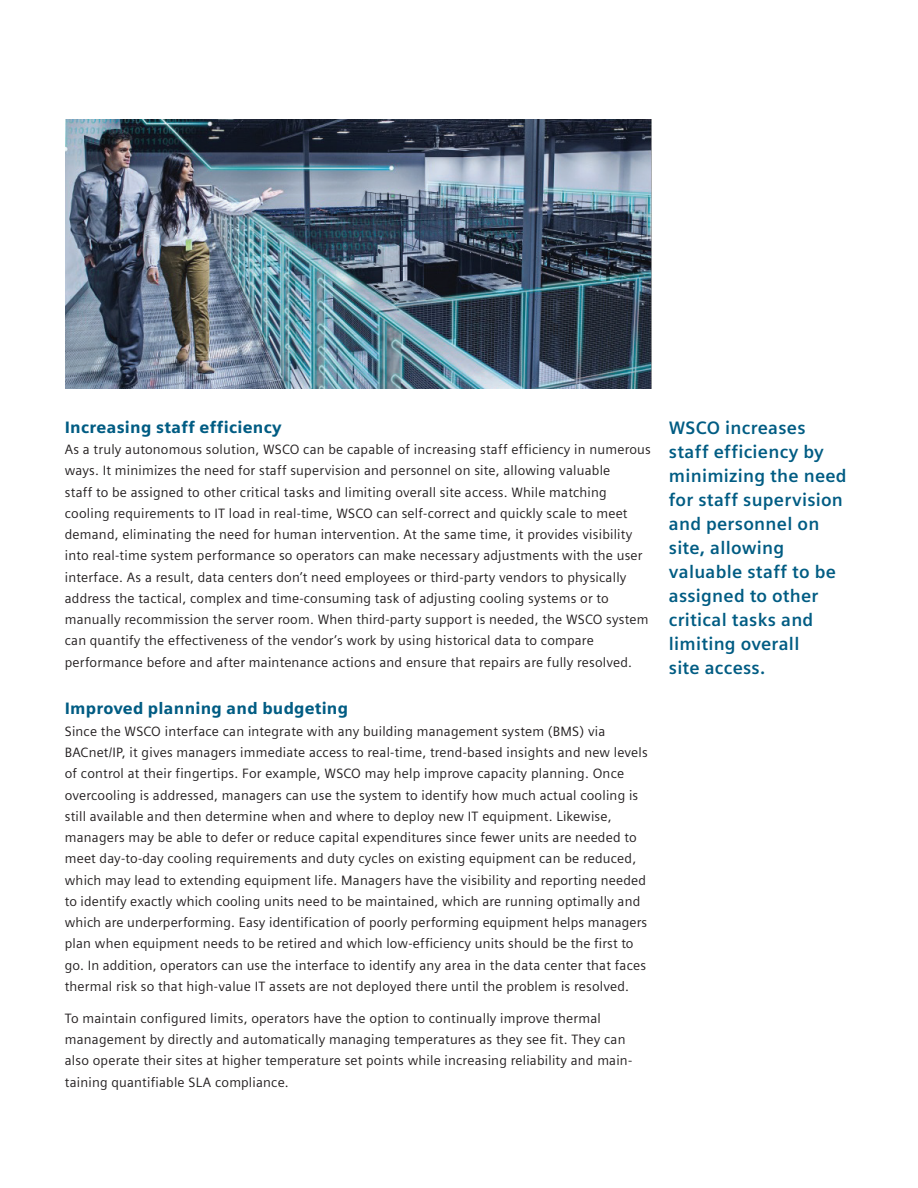
<style>
.page{position:relative;width:918px;height:1188px;background:#fff}
.page>*{position:absolute;margin:0;border:0;box-sizing:border-box;transform-origin:0 0}
.Pull_Quote{font:700 18px/24px "Siemens Sans";letter-spacing:.015em;color:#015c83}
._11pt_Subheads{font:900 16.5px "Siemens Sans";letter-spacing:.015em;color:#015c83}
._05__Copy_9pt_5mm{font:13.5px/21.3px "Siemens Sans";letter-spacing:.015em;color:#231f20}
</style>
<div class="page">
<img style="left:65px;top:120px;width:587px;height:268px">
<p class="_11pt_Subheads" style="left:65px;top:414px;width:218px">Increasing staff efficiency</p>
<p class="_05__Copy_9pt_5mm" style="left:65px;top:438px;width:588px">As a truly autonomous solution, WSCO can be capable of increasing staff efficiency in numerous ways. It minimizes the need for staff supervision and personnel on site, allowing valuable<br>staff to be assigned to other critical tasks and limiting overall site access. While matching cooling requirements to IT load in real-time, WSCO can self-correct and quickly scale to meet demand, eliminating the need for human intervention. At the same time, it provides visibility into real-time system performance so operators can make necessary adjustments with the user interface. As a result, data centers don’t need employees or third-party vendors to physically address the tactical, complex and time-consuming task of adjusting cooling systems or to manually recommission the server room. When third-party support is needed, the WSCO system can quantify the effectiveness of the vendor’s work by using historical data to compare performance before and after maintenance actions and ensure that repairs are fully resolved.</p>
<p class="_11pt_Subheads" style="left:65px;top:696px;width:285px">Improved planning and budgeting</p>
<p class="_05__Copy_9pt_5mm" style="left:65px;top:720px;width:585px">Since the WSCO interface can integrate with any building management system (BMS) via BACnet/IP, it gives managers immediate access to real-time, trend-based insights and new levels of control at their fingertips. For example, WSCO may help improve capacity planning. Once overcooling is addressed, managers can use the system to identify how much actual cooling is still available and then determine when and where to deploy new IT equipment. Likewise, managers may be able to defer or reduce capital expenditures since fewer units are needed to meet day-to-day cooling requirements and duty cycles on existing equipment can be reduced, which may lead to extending equipment life. Managers have the visibility and reporting needed to identify exactly which cooling units need to be maintained, which are running optimally and which are underperforming. Easy identification of poorly performing equipment helps managers plan when equipment needs to be retired and which low-efficiency units should be the first to go. In addition, operators can use the interface to identify any area in the data center that faces thermal risk so that high-value IT assets are not deployed there until the problem is resolved.</p>
<p class="_05__Copy_9pt_5mm" style="left:65px;top:1007px;width:569px">To maintain configured limits, operators have the option to continually improve thermal management by directly and automatically managing temperatures as they see fit. They can also operate their sites at higher temperature set points while increasing reliability and main&shy;taining quantifiable SLA compliance.</p>
<p class="Pull_Quote" style="left:669px;top:415px;width:179px">WSCO increases staff efficiency by minimizing the need for staff supervision and personnel on site, allowing valuable staff to be assigned to other critical tasks and limiting overall<br>site access.</p>
</div>
